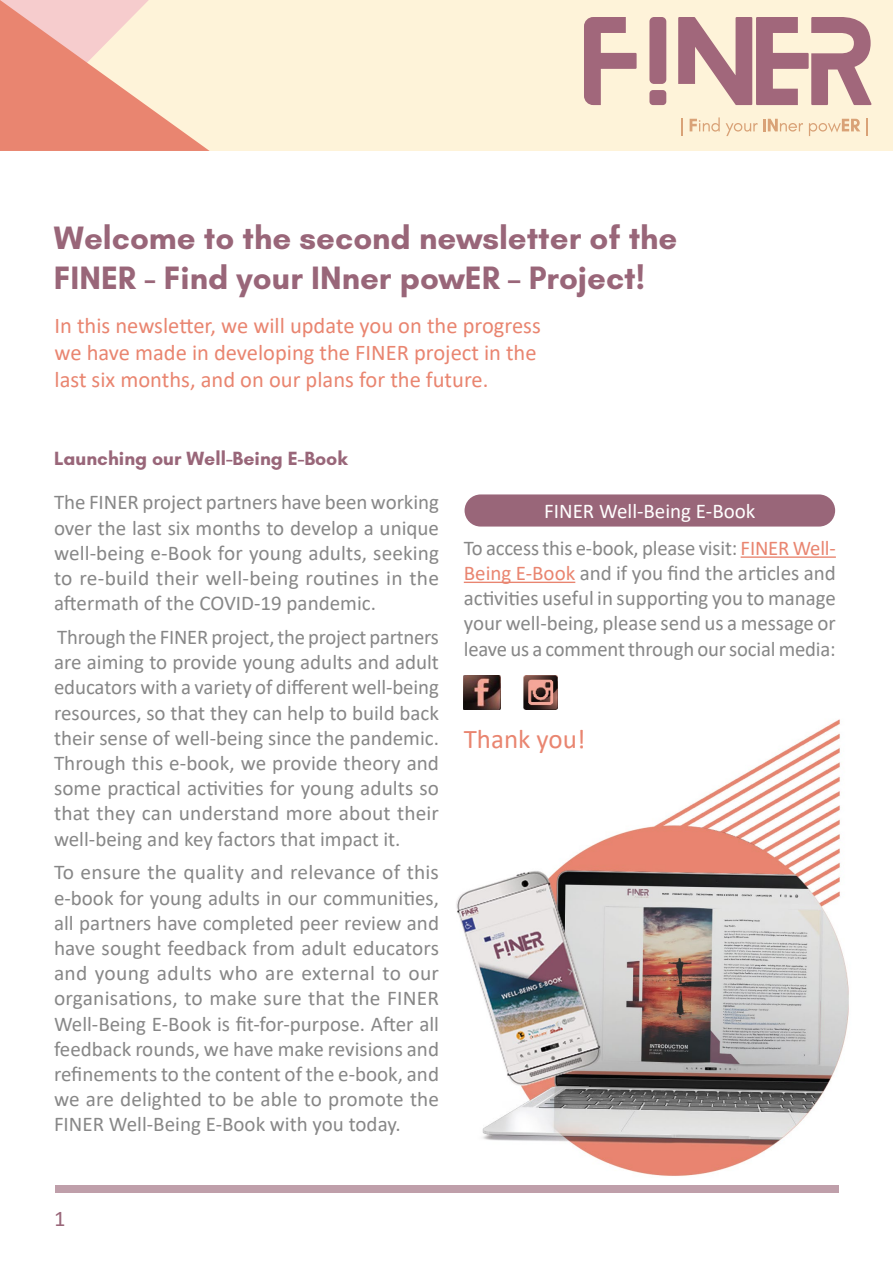
<style>
.page{position:relative;width:893px;height:1263px;background:#fff}
.page>*{position:absolute;margin:0;border:0;box-sizing:border-box;transform-origin:0 0}
.t1{font:700 33px/39.6px "Glacial Indifference";color:#996679}
.t2{font:27px "Calibri";color:#e98570}
.t3{font:22.5px/27px "Calibri";color:#e98570}
.t4{font:22.5px "Calibri";color:#996679}
.t5{font:21px/25.2px "Calibri";color:#878787;text-align:justify}
.t6{font:21px "Calibri";color:#fff}
.t7{font:700 19.5px "Glacial Indifference";color:#996679}
.s1{color:#e98570}
</style>
<div class="page">
<div style="left:55px;top:1185px;width:783px;height:7px;background:#bf9faa"></div>
<img style="left:456px;top:719px;width:393px;height:457px">
<div style="left:0;top:0;width:893px;height:151px;background:#fef3d9"></div>
<svg style="left:0;top:0;width:210px;height:151px"></svg>
<svg style="left:681px;top:118px;width:1px;height:18px"></svg>
<svg style="left:690px;top:117px;width:30px;height:15px"></svg>
<svg style="left:726px;top:119px;width:77px;height:17px"></svg>
<svg style="left:809px;top:119px;width:51px;height:17px"></svg>
<svg style="left:867px;top:118px;width:1px;height:18px"></svg>
<svg style="left:678px;top:17px;width:194px;height:88px"></svg>
<svg style="left:584px;top:17px;width:53px;height:88px"></svg>
<svg style="left:649px;top:17px;width:17px;height:67px"></svg>
<div style="left:649px;top:90px;width:17px;height:15px;background:#a1677b;border-radius:4px"></div>
<hr style="left:741px;top:556px;width:95px;height:2px;background:#e98570">
<hr style="left:464px;top:582px;width:111px;height:1px;background:#e98570">
<img style="left:464px;top:676px;width:36px;height:34px">
<img style="left:523px;top:676px;width:34px;height:33px">
<div style="left:465px;top:494px;width:370px;height:32px;background:#996679;border-radius:16px"></div>
<h1 class="t1" style="left:54px;top:218px;width:625px">Welcome to the second newsletter of the<br>FINER - Find your INner powER – Project!</h1>
<p class="t3" style="left:55px;top:312px;width:488px">In this newsletter, we will update you on the progress we have made in developing the FINER project in the last six months, and on our plans for the future.</p>
<p class="t7" style="left:54px;top:447px;width:295px">Launching our Well-Being E-Book</p>
<p class="t5" style="left:54px;top:489px;width:387px">The FINER project partners have been working over the last six months to develop a unique well-being e-Book for young adults, seeking to re-build their well-being routines in the aftermath of the COVID-19 pandemic.</p>
<p class="t5" style="left:54px;top:624px;width:387px">Through the FINER project, the project partners are aiming to provide young adults and adult educators with a variety of different well-being resources, so that they can help to build back their sense of well-being since the pandemic.<br>Through this e-book, we provide theory and some practical activities for young adults so that they can understand more about their well-being and key factors that impact it.</p>
<p class="t5" style="left:54px;top:859px;width:387px">To ensure the quality and relevance of this e-book for young adults in our communities, all partners have completed peer review and have sought feedback from adult educators and young adults who are external to our organisations, to make sure that the FINER Well-Being E-Book is fit-for-purpose. After all feedback rounds, we have make revisions and refinements to the content of the e-book, and we are delighted to be able to promote the FINER Well-Being E-Book with you today.</p>
<p class="t6" style="left:544px;top:496px;width:213px">FINER Well-Being E-Book</p>
<p class="t5" style="left:464px;top:535px;width:374px">To access this e-book, please visit: <span class="s1">FINER Well-Being E-Book</span> and if you find the articles and activities useful in supporting you to manage your well-being, please send us a message or leave us a comment through our social media:</p>
<p class="t2" style="left:464px;top:720px;width:123px">Thank you!</p>
<p class="t4" style="left:54px;top:1203px;width:13px">1</p>
</div>
